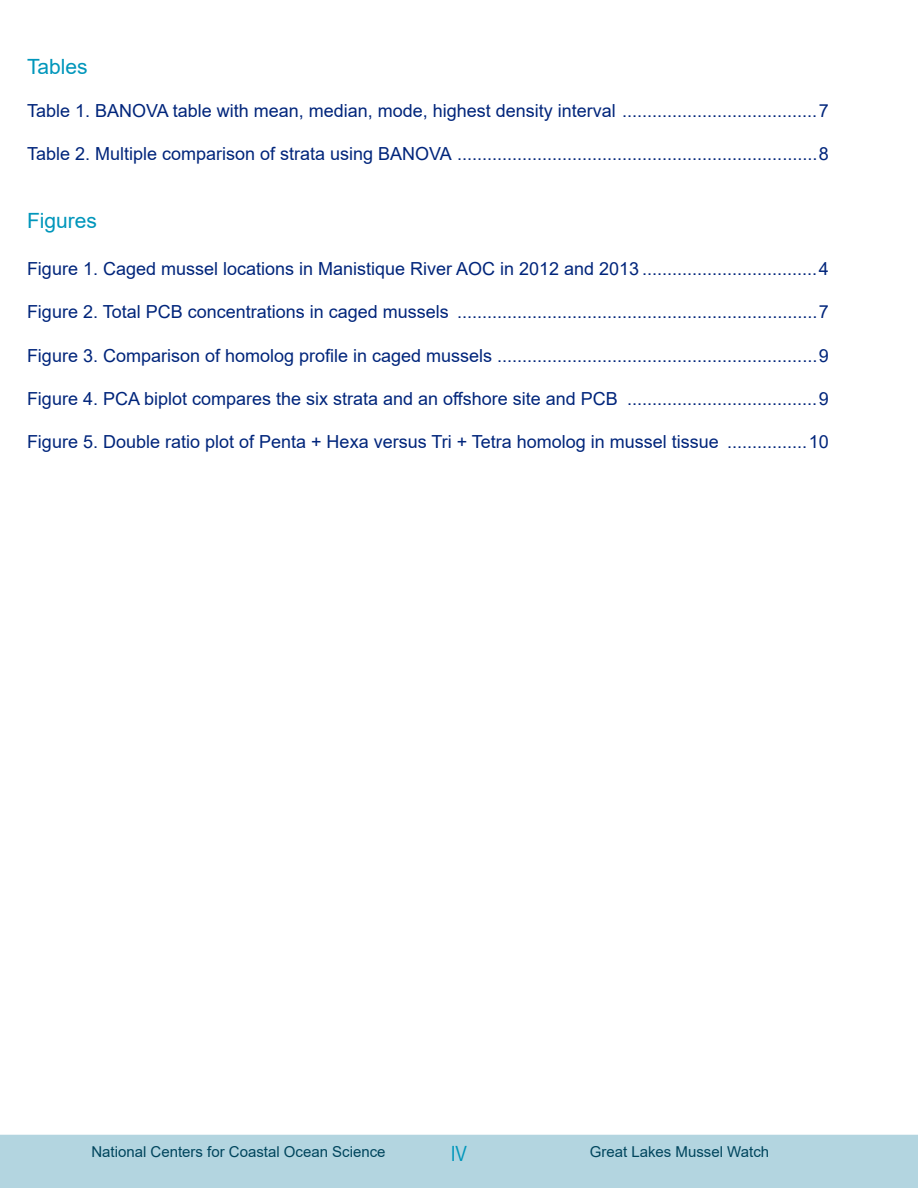
<style>
.page{position:relative;width:918px;height:1188px;background:#fff}
.page>*{position:absolute;margin:0;border:0;box-sizing:border-box;transform-origin:0 0}
.t1{font:21px "Arial";color:#0096bb}
.t2{font:21px "Arial Narrow";color:#0096bb}
.t3{font:18px "Arial";color:#00257b}
.t4{font:15px "Arial";color:#00455d}
</style>
<div class="page">
<div style="left:0;top:1135px;width:918px;height:53px;background:#b3d5e0"></div>
<p class="t1" style="left:27px;top:52px;width:62px">Tables</p>
<p class="t3" style="left:27px;top:98px;width:803px">Table 1. BANOVA table with mean, median, mode, highest density interval .......................................7</p>
<p class="t3" style="left:27px;top:141px;width:803px">Table 2. Multiple comparison of strata using BANOVA ........................................................................8</p>
<p class="t1" style="left:27px;top:207px;width:72px">Figures</p>
<p class="t3" style="left:27px;top:257px;width:803px">Figure 1. Caged mussel locations in Manistique River AOC in 2012 and 2013 ...................................4</p>
<p class="t3" style="left:27px;top:300px;width:803px">Figure 2. Total PCB concentrations in caged mussels ........................................................................7</p>
<p class="t3" style="left:27px;top:343px;width:803px">Figure 3. Comparison of homolog profile in caged mussels ................................................................9</p>
<p class="t3" style="left:27px;top:386px;width:803px">Figure 4. PCA biplot compares the six strata and an offshore site and PCB ......................................9</p>
<p class="t3" style="left:27px;top:429px;width:693px">Figure 5. Double ratio plot of Penta + Hexa versus Tri + Tetra homolog in mussel tissue</p>
<p class="t3" style="left:809px;top:429px;width:22px">10</p>
<p class="t4" style="left:91px;top:1141px;width:296px">National Centers for Coastal Ocean Science</p>
<p class="t2" style="left:451px;top:1138px;width:18px">IV</p>
<p class="t4" style="left:590px;top:1141px;width:181px">Great Lakes Mussel Watch</p>
</div>
